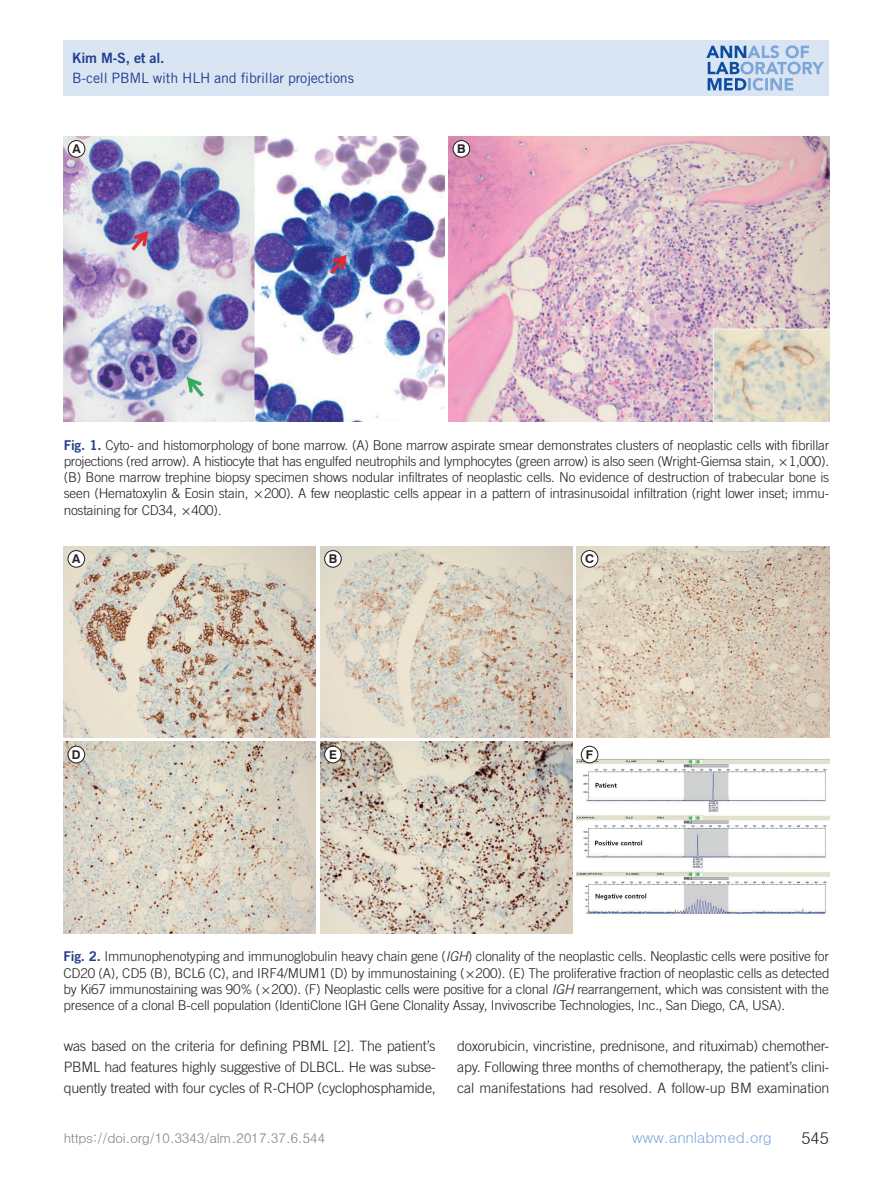
<style>
.page{position:relative;width:893px;height:1191px;background:#fff}
.page>*{position:absolute;margin:0;border:0;box-sizing:border-box;transform-origin:0 0}
.URL{font:16.5px "Dotum";color:#231f20}
.URL-2{font:15px "Dotum";letter-spacing:-.02em;color:#7ca7d8}
.본문{font:300 14.25px/21px "Trade Gothic LT Std";letter-spacing:-.01em;color:#231f20;text-align:justify}
.하시라제목{font:14.25px "Trade Gothic LT Std";letter-spacing:-.015em;color:#253f8e}
.하시라이름{font:14.25px "Trade Gothic LT Std Bd 2";letter-spacing:-.015em;color:#253f8e}
.표제목_그림설명{font:300 13.5px/16.2px "Trade Gothic LT Std";letter-spacing:-.015em;color:#231f20;text-align:justify}
.t1{font:13.5px "Dotum";letter-spacing:-.03em;color:#808285}
.t2{font:700 12.15px "Swiss 721 BT";color:#231f20}
.s1{font-family:"Trade Gothic LT Std Bd 2";font-weight:400;color:#253f8e}
.s2{font-style:italic}
</style>
<div class="page">
<div style="left:64px;top:40px;width:765px;height:56px;background:#dae5f4"></div>
<svg style="left:706px;top:45px;width:118px;height:46px"></svg>
<img style="left:64px;top:136px;width:380px;height:285px">
<img style="left:449px;top:136px;width:380px;height:285px">
<div style="left:68px;top:141px;width:17px;height:16px;background:#fff;border-radius:50%"></div>
<div style="left:68px;top:140px;width:17px;height:17px;border:1px solid #231f20;border-radius:50%"></div>
<div style="left:453px;top:141px;width:17px;height:16px;background:#fff;border-radius:50%"></div>
<div style="left:453px;top:140px;width:17px;height:17px;border:1px solid #231f20;border-radius:50%"></div>
<img style="left:64px;top:546px;width:252px;height:191px">
<img style="left:64px;top:742px;width:252px;height:191px">
<img style="left:320px;top:546px;width:253px;height:191px">
<img style="left:320px;top:742px;width:253px;height:191px">
<img style="left:577px;top:546px;width:252px;height:191px">
<img style="left:577px;top:745px;width:252px;height:170px">
<div style="left:68px;top:550px;width:17px;height:17px;background:#fff;border-radius:50%"></div>
<div style="left:68px;top:550px;width:17px;height:17px;border:1px solid #231f20;border-radius:50%"></div>
<div style="left:68px;top:746px;width:17px;height:17px;background:#fff;border-radius:50%"></div>
<div style="left:68px;top:746px;width:17px;height:17px;border:1px solid #231f20;border-radius:50%"></div>
<div style="left:325px;top:550px;width:16px;height:17px;background:#fff;border-radius:50%"></div>
<div style="left:324px;top:550px;width:17px;height:17px;border:1px solid #231f20;border-radius:50%"></div>
<div style="left:325px;top:746px;width:16px;height:17px;background:#fff;border-radius:50%"></div>
<div style="left:324px;top:746px;width:17px;height:17px;border:1px solid #231f20;border-radius:50%"></div>
<div style="left:581px;top:550px;width:17px;height:17px;background:#fff;border-radius:50%"></div>
<div style="left:581px;top:550px;width:17px;height:17px;border:1px solid #231f20;border-radius:50%"></div>
<div style="left:581px;top:746px;width:17px;height:17px;background:#fff;border-radius:50%"></div>
<div style="left:581px;top:746px;width:17px;height:17px;border:1px solid #231f20;border-radius:50%"></div>
<p class="하시라이름" style="left:72px;top:49px;width:94px">Kim M-S, et al.</p>
<p class="하시라제목" style="left:72px;top:69px;width:283px">B-cell PBML with HLH and fibrillar projections</p>
<p class="t2" style="left:72px;top:141px;width:10px">A</p>
<p class="t2" style="left:457px;top:141px;width:10px">B</p>
<p class="표제목_그림설명" style="left:64px;top:437px;width:767px"><span class="s1">Fig. 1.</span> Cyto- and histomorphology of bone marrow. (A) Bone marrow aspirate smear demonstrates clusters of neoplastic cells with fibrillar projections (red arrow). A histiocyte that has engulfed neutrophils and lymphocytes (green arrow) is also seen (Wright-Giemsa stain, ×1,000). (B) Bone marrow trephine biopsy specimen shows nodular infiltrates of neoplastic cells. No evidence of destruction of trabecular bone is seen (Hematoxylin &amp; Eosin stain, ×200). A few neoplastic cells appear in a pattern of intrasinusoidal infiltration (right lower inset; immu&shy;nostaining for CD34, ×400).</p>
<p class="t2" style="left:72px;top:551px;width:10px">A</p>
<p class="t2" style="left:72px;top:747px;width:10px">D</p>
<p class="t2" style="left:329px;top:551px;width:10px">B</p>
<p class="t2" style="left:329px;top:747px;width:9px">E</p>
<p class="t2" style="left:585px;top:551px;width:10px">C</p>
<p class="t2" style="left:586px;top:747px;width:9px">F</p>
<p class="표제목_그림설명" style="left:64px;top:948px;width:767px"><span class="s1">Fig. 2.</span> Immunophenotyping and immunoglobulin heavy chain gene (<span class="s2">IGH</span>) clonality of the neoplastic cells. Neoplastic cells were positive for CD20 (A), CD5 (B), BCL6 (C), and IRF4/MUM1 (D) by immunostaining (×200). (E) The proliferative fraction of neoplastic cells as detected by Ki67 immunostaining was 90% (×200). (F) Neoplastic cells were positive for a clonal <span class="s2">IGH</span> rearrangement, which was consistent with the presence of a clonal B-cell population (IdentiClone IGH Gene Clonality Assay, Invivoscribe Technologies, Inc., San Diego, CA, USA).</p>
<p class="본문" style="left:64px;top:1035px;width:374px">was based on the criteria for defining PBML [2]. The patient’s PBML had features highly suggestive of DLBCL. He was subse&shy;quently treated with four cycles of R-CHOP (cyclophosphamide,</p>
<p class="본문" style="left:457px;top:1035px;width:374px">doxorubicin, vincristine, prednisone, and rituximab) chemother&shy;apy. Following three months of chemotherapy, the patient’s clini&shy;cal manifestations had resolved. A follow-up BM examination</p>
<p class="t1" style="left:64px;top:1131px;width:263px">https://doi.org/10.3343/alm.2017.37.6.544</p>
<p class="URL-2" style="left:632px;top:1130px;width:142px">www.annlabmed.org</p>
<p class="URL" style="left:801px;top:1129px;width:30px">545</p>
</div>
